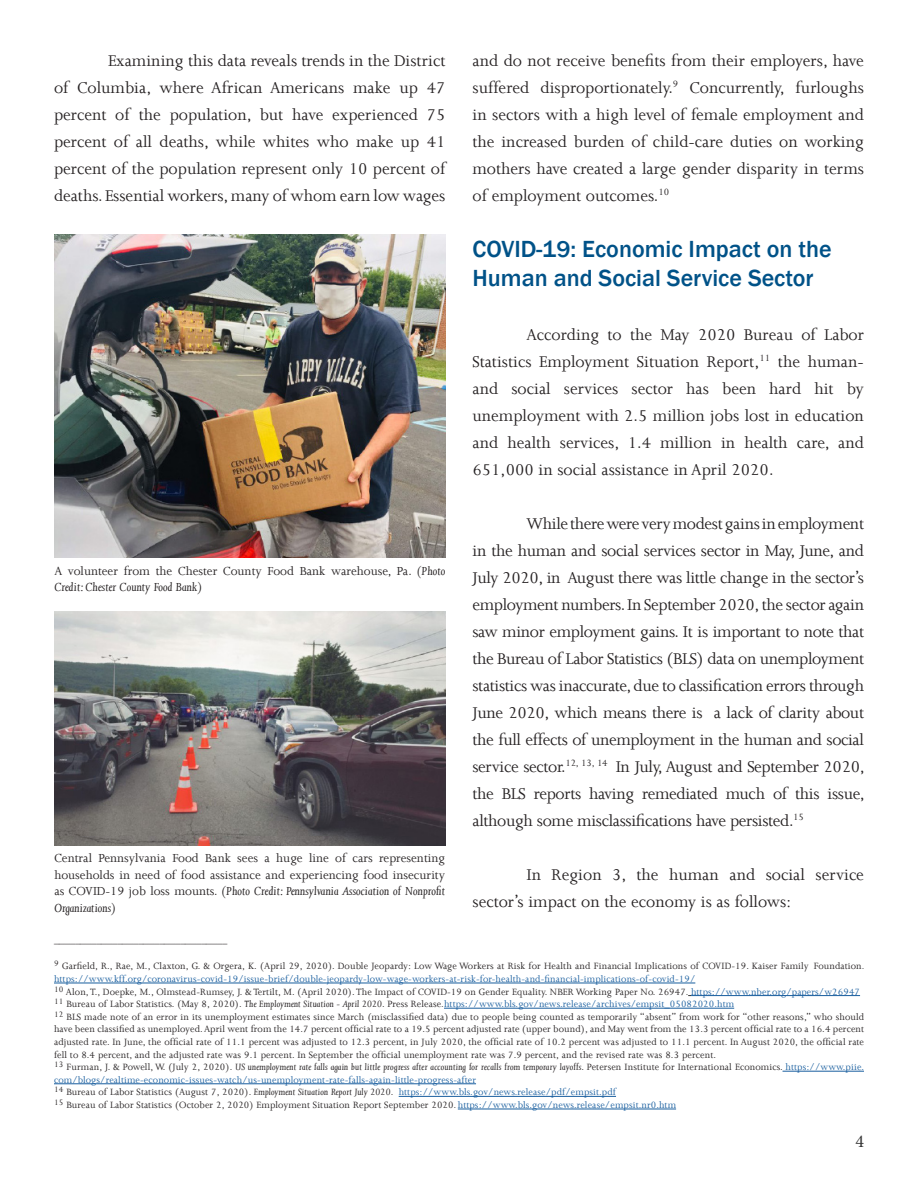
<style>
.page{position:relative;width:918px;height:1188px;background:#fff}
.page>*{position:absolute;margin:0;border:0;box-sizing:border-box;transform-origin:0 0}
.Section_hed{font:500 24px/28.8px "Franklin Gothic";color:#005288}
.Body_Copy_18_pt_ledd{font:18px/27px "Joanna";color:#231f20;text-align:justify}
.t1{font:18px "Minion Pro";color:#333}
.t2{font:13.5px/16.5px "Joanna";color:#231f20;text-align:justify}
.Footnote_Joanna_MT{font:10.5px/12.6px "Joanna";letter-spacing:.01em;color:#231f20}
.Footnote_Joanna_MT-2{font:10.5px/12.6px "Joanna";letter-spacing:.01em;color:#175d9e}
.s1{font-style:italic}
.s2{color:#3e3e3f}
.s3{color:#175d9e}
.s4{color:#333}
.s5{color:#231f20}
.s6{font-style:italic;color:#231f20}
.s7{font-style:italic;color:#333}
</style>
<div class="page">
<hr style="left:54px;top:983px;width:641px;height:1px;background:#175d9e">
<hr style="left:691px;top:995px;width:169px;height:1px;background:#175d9e">
<hr style="left:444px;top:1008px;width:290px;height:1px;background:#175d9e">
<hr style="left:783px;top:1071px;width:81px;height:1px;background:#175d9e">
<hr style="left:54px;top:1084px;width:422px;height:1px;background:#175d9e">
<hr style="left:399px;top:1096px;width:217px;height:1px;background:#175d9e">
<hr style="left:458px;top:1109px;width:218px;height:1px;background:#175d9e">
<img style="left:54px;top:234px;width:391px;height:324px">
<img style="left:54px;top:612px;width:392px;height:234px">
<p class="Body_Copy_18_pt_ledd" style="left:54px;top:47px;width:393px;text-indent:54px">Examining this data reveals trends in the District of Columbia, where African Americans make up 47 percent of the population, but have experienced 75 percent of all deaths, while whites who make up 41 percent of the population represent only 10 percent of deaths. Essential workers, many of whom earn low wages</p>
<p class="Body_Copy_18_pt_ledd" style="left:472px;top:47px;width:393px">and do not receive benefits from their employers, have suffered disproportionately.<sup>9</sup> Concurrently, furloughs in sectors with a high level of female employment and the increased burden of child-care duties on working mothers have created a large gender disparity in terms of employment outcomes.<sup>10</sup></p>
<p class="Section_hed" style="left:472px;top:235px;width:361px">COVID-19: Economic Impact on the<br>Human and Social Service Sector</p>
<p class="t2" style="left:54px;top:562px;width:393px">A volunteer from the Chester County Food Bank warehouse, Pa. <span class="s1">(Photo<br>Credit: Chester County Food Bank)</span></p>
<p class="t2" style="left:54px;top:849px;width:392px">Central Pennsylvania Food Bank sees a huge line of cars representing households in need of food assistance and experiencing food insecurity as COVID-19 job loss mounts. <span class="s1">(Photo Credit: Pennsylvania Association of Nonprofit Organizations)</span></p>
<p class="Body_Copy_18_pt_ledd" style="left:472px;top:321px;width:393px;text-indent:54px">According to the May 2020 Bureau of Labor Statistics Employment Situation Report,<sup>11</sup> the human&shy;and social services sector has been hard hit by unemployment with 2.5 million jobs lost in education and health services, 1.4 million in health care, and 651,000 in social assistance in April 2020.</p>
<p class="Body_Copy_18_pt_ledd" style="left:472px;top:510px;width:394px;text-indent:54px">While there were very modest gains in employment in the human and social services sector in May, June, and July 2020, in August there was little change in the sector’s employment numbers. In September 2020, the sector again saw minor employment gains. It is important to note that the Bureau of Labor Statistics (BLS) data on unemployment statistics was inaccurate, due to classification errors through June 2020, which means there is a lack of clarity about the full effects of unemployment in the human and social service sector.<sup>12,</sup> <sup>13,</sup> <sup>14</sup> In July, August and September 2020, the BLS reports having remediated much of this issue, although some misclassifications have persisted.<sup>15</sup></p>
<p class="Body_Copy_18_pt_ledd" style="left:472px;top:861px;width:393px;text-indent:54px">In Region 3, the human and social service sector’s impact on the economy is as follows:</p>
<p class="Footnote_Joanna_MT" style="left:54px;top:933px;width:175px">_________________________________</p>
<p class="Footnote_Joanna_MT" style="left:54px;top:960px;width:812px"><sup>9</sup> Garfield, R., Rae, M., Claxton, G. &amp; Orgera, K. (April 29, 2020). Double Jeopardy: Low Wage Workers at Risk for Health and Financial Implications of COVID-19. Kaiser Family Foundation<span class="s2">. </span><span class="s3">https://www.kff.org/coronavirus-covid-19/issue-brief/double-jeopardy-low-wage-workers-at-risk-for-health-and-financial-implications-of-covid-19/</span></p>
<p class="Footnote_Joanna_MT" style="left:54px;top:985px;width:808px"><sup>10</sup> Alon, T., Doepke, M., Olmstead-Rumsey, J. &amp; Tertilt, M. (April 2020). The Impact of COVID-19 on Gender Equality. NBER Working Paper No. 26947<span class="s4">.</span> <span class="s3">https://www.nber.org/papers/w26947</span></p>
<p class="Footnote_Joanna_MT-2" style="left:54px;top:997px;width:682px"><sup>11</sup> <span class="s5">Bureau of Labor Statistics. (May 8, 2020).</span> <span class="s6">The Employment Situation - April 2020</span><span class="s5">. Press Release</span><span class="s4">.</span>https://www.bls.gov/news.release/archives/empsit_05082020.htm</p>
<p class="Footnote_Joanna_MT" style="left:54px;top:1010px;width:812px;text-align:justify"><sup>12</sup> BLS made note of an error in its unemployment estimates since March (misclassified data) due to people being counted as temporarily “absent” from work for “other reasons,” who should have been classified as unemployed. April went from the 14.7 percent official rate to a 19.5 percent adjusted rate (upper bound), and May went from the 13.3 percent official rate to a 16.4 percent adjusted rate. In June, the official rate of 11.1 percent was adjusted to 12.3 percent, in July 2020, the official rate of 10.2 percent was adjusted to 11.1 percent. In August 2020, the official rate fell to 8.4 percent, and the adjusted rate was 9.1 percent. In September the official unemployment rate was 7.9 percent, and the revised rate was 8.3 percent.</p>
<p class="Footnote_Joanna_MT-2" style="left:54px;top:1060px;width:812px"><sup>13</sup> <span class="s5">Furman, J. &amp; Powell, W. (July 2, 2020).</span> <span class="s6">US unemployment rate falls again but little progress after accounting for recalls from temporary layoffs</span><span class="s5">. Petersen Institute for International Economics.</span> https://www.piie. com/blogs/realtime-economic-issues-watch/us-unemployment-rate-falls-again-little-progress-after</p>
<p class="Footnote_Joanna_MT-2" style="left:54px;top:1086px;width:564px"><sup>14</sup> <span class="s5">Bureau of Labor Statistics (August 7, 2020).</span> <span class="s6">Employment Situation Report July 2020</span><span class="s5">.</span> https://www.bls.gov/news.release/pdf/empsit.pdf</p>
<p class="Footnote_Joanna_MT" style="left:54px;top:1098px;width:624px"><sup>15</sup> Bureau of Labor Statistics (October 2, 2020) Employment Situation Report September 2020<span class="s7">.</span> <span class="s3">https://www.bls.gov/news.release/empsit.nr0.htm</span></p>
<p class="t1" style="left:855px;top:1129px;width:10px">4</p>
</div>
